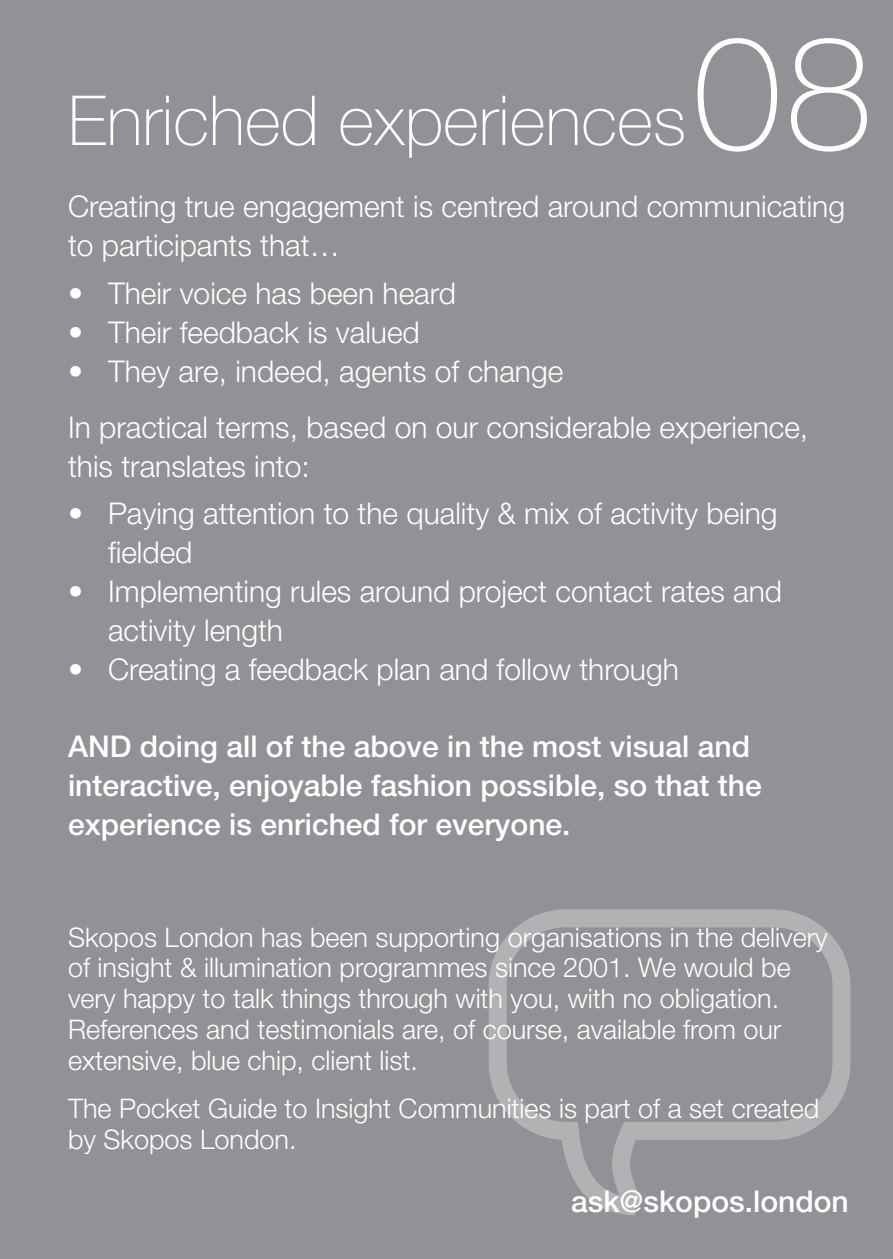
<style>
.page{position:relative;width:893px;height:1259px;background:#919295}
.page>*{position:absolute;margin:0;border:0;box-sizing:border-box;transform-origin:0 0}
.t1{font:100 159px "Helvetica Neue LT Std";color:#fff}
.t2{font:100 69px "Helvetica Neue LT Std";color:#fff}
.t3{font:300 30px/39px "Helvetica Neue LT Std";color:#fff}
.t4{font:500 30px/39px "Helvetica Neue LT Std";color:#fff}
.t5{font:300 27px/30.9px "Helvetica Neue LT Std";color:#fff}
</style>
<div class="page">
<svg style="left:489px;top:909px;width:362px;height:306px"></svg>
<p class="t2" style="left:68px;top:81px;width:620px">Enriched experiences</p>
<p class="t1" style="left:693px;top:2px;width:181px">08</p>
<p class="t3" style="left:68px;top:186px;width:778px">Creating true engagement is centred around communicating to participants that…</p>
<p class="t3" style="left:68px;top:273px;width:389px">• Their voice has been heard</p>
<p class="t3" style="left:68px;top:312px;width:353px">• Their feedback is valued</p>
<p class="t3" style="left:68px;top:351px;width:497px">• They are, indeed, agents of change</p>
<p class="t3" style="left:68px;top:407px;width:742px">In practical terms, based on our considerable experience, this translates into:</p>
<p class="t3" style="left:108px;top:493px;width:671px;text-indent:-40px">• Paying attention to the quality &amp; mix of activity being fielded</p>
<p class="t3" style="left:108px;top:571px;width:676px;text-indent:-40px">• Implementing rules around project contact rates and activity length</p>
<p class="t3" style="left:68px;top:649px;width:612px">• Creating a feedback plan and follow through</p>
<p class="t4" style="left:68px;top:727px;width:695px">AND doing all of the above in the most visual and interactive, enjoyable fashion possible, so that the experience is enriched for everyone.</p>
<p class="t5" style="left:68px;top:921px;width:761px">Skopos London has been supporting organisations in the delivery of insight &amp; illumination programmes since 2001. We would be very happy to talk things through with you, with no obligation.<br>References and testimonials are, of course, available from our extensive, blue chip, client list.</p>
<p class="t5" style="left:68px;top:1092px;width:753px">The Pocket Guide to Insight Communities is part of a set created by Skopos London.</p>
<p class="t4" style="left:571px;top:1182px;width:279px">ask@skopos.london</p>
</div>
